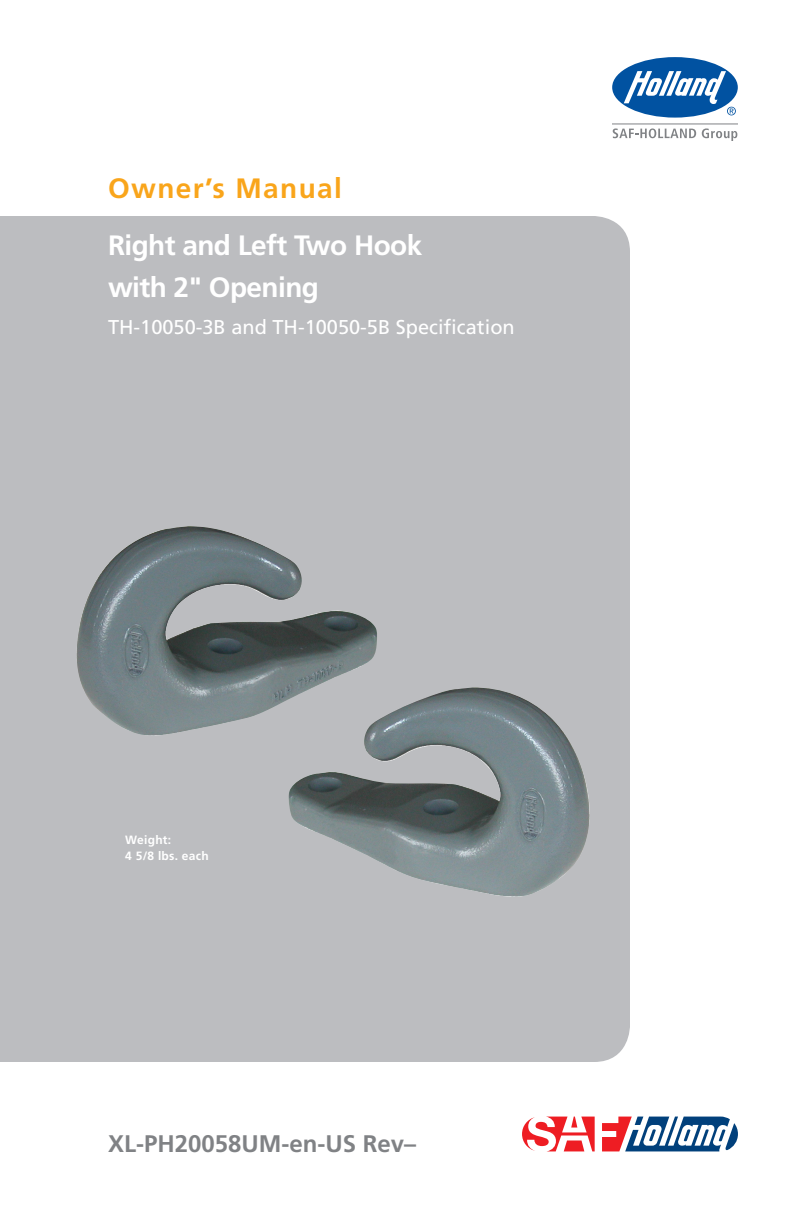
<style>
.page{position:relative;width:792px;height:1224px;background:#fff}
.page>*{position:absolute;margin:0;border:0;box-sizing:border-box;transform-origin:0 0}
._2_Product_Model{font:700 28px/42px "Frutiger LT Std";letter-spacing:-.02em;color:#fff}
._1_Document_Type{font:700 28px "Frutiger LT Std";letter-spacing:.05em;color:#f9a51b}
.t1{font:700 24px "Frutiger LT Std";color:#808285}
._3_Cvr_Prod_Add_Desc{font:20px "Frutiger LT Std";color:#fff}
._13_Graphic_Callouts{font:700 12px/16px "Frutiger LT Std";letter-spacing:.02em;color:#fff}
</style>
<div class="page">
<div style="left:612px;top:57px;width:126px;height:61px;background:#0152a1;border-radius:50%"></div>
<svg style="left:624px;top:71px;width:112px;height:44px"></svg>
<svg style="left:613px;top:128px;width:83px;height:10px"></svg>
<svg style="left:702px;top:128px;width:35px;height:13px"></svg>
<hr style="left:612px;top:124px;width:126px;height:1px;background:#808285">
<svg style="left:522px;top:1116px;width:216px;height:36px"></svg>
<div style="left:0;top:216px;width:630px;height:846px;background:#bcbdc0"></div>
<img style="left:288px;top:687px;width:306px;height:213px">
<img style="left:76px;top:526px;width:302px;height:212px">
<p class="_1_Document_Type" style="left:108px;top:172px;width:235px">Owner’s Manual</p>
<p class="_2_Product_Model" style="left:108px;top:224px;width:316px">Right and Left Two Hook with 2" Opening</p>
<p class="_3_Cvr_Prod_Add_Desc" style="left:108px;top:315px;width:408px">TH-10050-3B and TH-10050-5B Specification</p>
<p class="_13_Graphic_Callouts" style="left:125px;top:832px;width:85px">Weight:<br>4 5/8 lbs. each</p>
<p class="t1" style="left:108px;top:1130px;width:310px">XL-PH20058UM-en-US Rev–</p>
</div>
